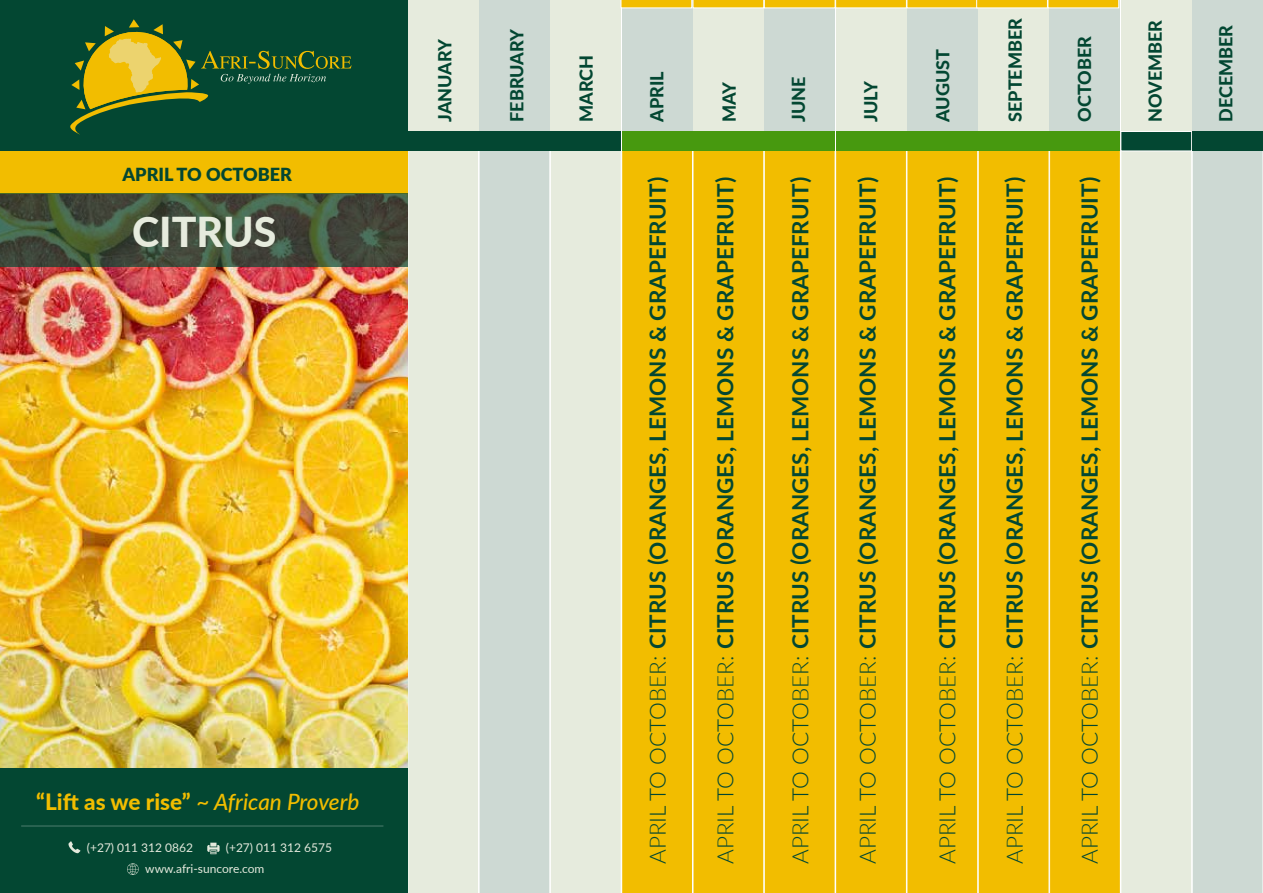
<style>
.page{position:relative;width:1263px;height:893px;background:#fff}
.page>*{position:absolute;margin:0;border:0;box-sizing:border-box;transform-origin:0 0}
.t1{font:800 41.1px "Lato";color:#e6ebdd}
.t2{font:700 22.5px "Lato";color:#034732}
.t3{font:italic 500 22.5px "Lato";letter-spacing:-.005em;color:#f2bd00}
.t4{font:800 18px "Lato";color:#034732}
.t5{font:900 18px "Lato";color:#034732}
.t6{font:12px "Lato";color:#e4e9dc}
.s1{font-weight:800;font-style:normal}
.s2{font-weight:300}
</style>
<div class="page">
<div style="left:408px;top:133px;width:71px;height:760px;background:#e6ebdd"></div>
<div style="left:479px;top:151px;width:71px;height:742px;background:#cdd9d3"></div>
<div style="left:551px;top:151px;width:70px;height:742px;background:#e6ebdd"></div>
<div style="left:1192px;top:151px;width:71px;height:742px;background:#cdd9d3"></div>
<div style="left:622px;top:150px;width:71px;height:743px;background:#f2bd00"></div>
<div style="left:693px;top:151px;width:71px;height:742px;background:#f2bd00"></div>
<div style="left:764px;top:151px;width:71px;height:742px;background:#f2bd00"></div>
<div style="left:836px;top:131px;width:71px;height:762px;background:#f2bd00"></div>
<div style="left:907px;top:151px;width:71px;height:742px;background:#f2bd00"></div>
<div style="left:978px;top:151px;width:71px;height:742px;background:#f2bd00"></div>
<div style="left:1049px;top:151px;width:71px;height:742px;background:#f2bd00"></div>
<div style="left:1121px;top:151px;width:70px;height:742px;background:#e6ebdd"></div>
<div style="left:408px;top:0;width:70px;height:151px;background:#e6ebdd"></div>
<div style="left:479px;top:0;width:71px;height:151px;background:#cdd9d3"></div>
<div style="left:550px;top:0;width:71px;height:151px;background:#e6ebdd"></div>
<div style="left:622px;top:0;width:70px;height:151px;background:#cdd9d3"></div>
<div style="left:693px;top:0;width:71px;height:151px;background:#e6ebdd"></div>
<div style="left:764px;top:0;width:71px;height:151px;background:#cdd9d3"></div>
<div style="left:836px;top:0;width:70px;height:151px;background:#e6ebdd"></div>
<div style="left:907px;top:0;width:71px;height:151px;background:#cdd9d3"></div>
<div style="left:978px;top:0;width:71px;height:151px;background:#e6ebdd"></div>
<div style="left:1049px;top:0;width:71px;height:151px;background:#cdd9d3"></div>
<div style="left:1121px;top:0;width:71px;height:151px;background:#e6ebdd"></div>
<div style="left:1192px;top:0;width:71px;height:151px;background:#cdd9d3"></div>
<img style="left:0;top:267px;width:408px;height:501px">
<div style="left:0;top:0;width:408px;height:151px;background:#034732"></div>
<svg style="left:70px;top:19px;width:282px;height:116px"></svg>
<div style="left:0;top:151px;width:408px;height:42px;background:#f2bd00"></div>
<div style="left:0;top:768px;width:408px;height:125px;background:#034732"></div>
<svg style="left:127px;top:863px;width:12px;height:12px"></svg>
<svg style="left:68px;top:841px;width:12px;height:12px"></svg>
<svg style="left:207px;top:843px;width:13px;height:11px"></svg>
<hr style="left:21px;top:826px;width:362px;height:1px;background:#fff">
<div style="left:408px;top:131px;width:70px;height:20px;background:#034732"></div>
<div style="left:479px;top:131px;width:71px;height:20px;background:#034732"></div>
<div style="left:550px;top:131px;width:71px;height:20px;background:#034732"></div>
<div style="left:622px;top:131px;width:70px;height:20px;background:#47990f"></div>
<div style="left:693px;top:131px;width:71px;height:20px;background:#47990f"></div>
<div style="left:764px;top:131px;width:71px;height:20px;background:#47990f"></div>
<div style="left:836px;top:131px;width:70px;height:20px;background:#47990f"></div>
<div style="left:907px;top:131px;width:71px;height:20px;background:#47990f"></div>
<div style="left:978px;top:131px;width:71px;height:20px;background:#47990f"></div>
<div style="left:1049px;top:131px;width:71px;height:20px;background:#47990f"></div>
<div style="left:1121px;top:131px;width:71px;height:20px;background:#034732;border:1px solid #fffdfd"></div>
<div style="left:1192px;top:131px;width:71px;height:20px;background:#034732"></div>
<svg style="left:0;top:193px;width:408px;height:74px;background:#424f3b"></svg>
<svg style="left:621px;top:0;width:498px;height:8px;background:#f2c318"></svg>
<p class="t5" style="left:122px;top:161px;width:171px">APRIL TO OCTOBER</p>
<h1 class="t1" style="left:132px;top:201px;width:146px">CITRUS</h1>
<p class="t3" style="left:36px;top:786px;width:325px"><span class="s1">“Lift as we rise”</span> ~ African Proverb</p>
<p class="t6" style="left:87px;top:839px;width:108px">(+27) 011 312 0862</p>
<p class="t6" style="left:226px;top:839px;width:108px">(+27) 011 312 6575</p>
<p class="t6" style="left:145px;top:860px;width:121px">www.afri-suncore.com</p>
<p class="t4" style="left:431px;top:122px;width:85px;rotate:-90deg">JANUARY</p>
<p class="t4" style="left:504px;top:122px;width:94px;rotate:-90deg">FEBRUARY</p>
<p class="t4" style="left:573px;top:122px;width:69px;rotate:-90deg">MARCH</p>
<p class="t4" style="left:644px;top:122px;width:52px;rotate:-90deg">APRIL</p>
<p class="t4" style="left:716px;top:122px;width:42px;rotate:-90deg">MAY</p>
<p class="t4" style="left:785px;top:122px;width:47px;rotate:-90deg">JUNE</p>
<p class="t4" style="left:857px;top:122px;width:43px;rotate:-90deg">JULY</p>
<p class="t4" style="left:930px;top:122px;width:74px;rotate:-90deg">AUGUST</p>
<p class="t4" style="left:1002px;top:122px;width:105px;rotate:-90deg">SEPTEMBER</p>
<p class="t4" style="left:1071px;top:122px;width:87px;rotate:-90deg">OCTOBER</p>
<p class="t2" style="left:641px;top:864px;width:689px;rotate:-90deg"><span class="s2">APRIL TO OCTOBER:</span> CITRUS (ORANGES, LEMONS &amp; GRAPEFRUIT)</p>
<p class="t2" style="left:709px;top:864px;width:689px;rotate:-90deg"><span class="s2">APRIL TO OCTOBER:</span> CITRUS (ORANGES, LEMONS &amp; GRAPEFRUIT)</p>
<p class="t2" style="left:784px;top:864px;width:689px;rotate:-90deg"><span class="s2">APRIL TO OCTOBER:</span> CITRUS (ORANGES, LEMONS &amp; GRAPEFRUIT)</p>
<p class="t2" style="left:851px;top:864px;width:689px;rotate:-90deg"><span class="s2">APRIL TO OCTOBER:</span> CITRUS (ORANGES, LEMONS &amp; GRAPEFRUIT)</p>
<p class="t2" style="left:931px;top:864px;width:689px;rotate:-90deg"><span class="s2">APRIL TO OCTOBER:</span> CITRUS (ORANGES, LEMONS &amp; GRAPEFRUIT)</p>
<p class="t2" style="left:998px;top:864px;width:689px;rotate:-90deg"><span class="s2">APRIL TO OCTOBER:</span> CITRUS (ORANGES, LEMONS &amp; GRAPEFRUIT)</p>
<p class="t2" style="left:1073px;top:864px;width:689px;rotate:-90deg"><span class="s2">APRIL TO OCTOBER:</span> CITRUS (ORANGES, LEMONS &amp; GRAPEFRUIT)</p>
<p class="t4" style="left:1142px;top:122px;width:104px;rotate:-90deg">NOVEMBER</p>
<p class="t4" style="left:1212px;top:122px;width:99px;rotate:-90deg">DECEMBER</p>
</div>
